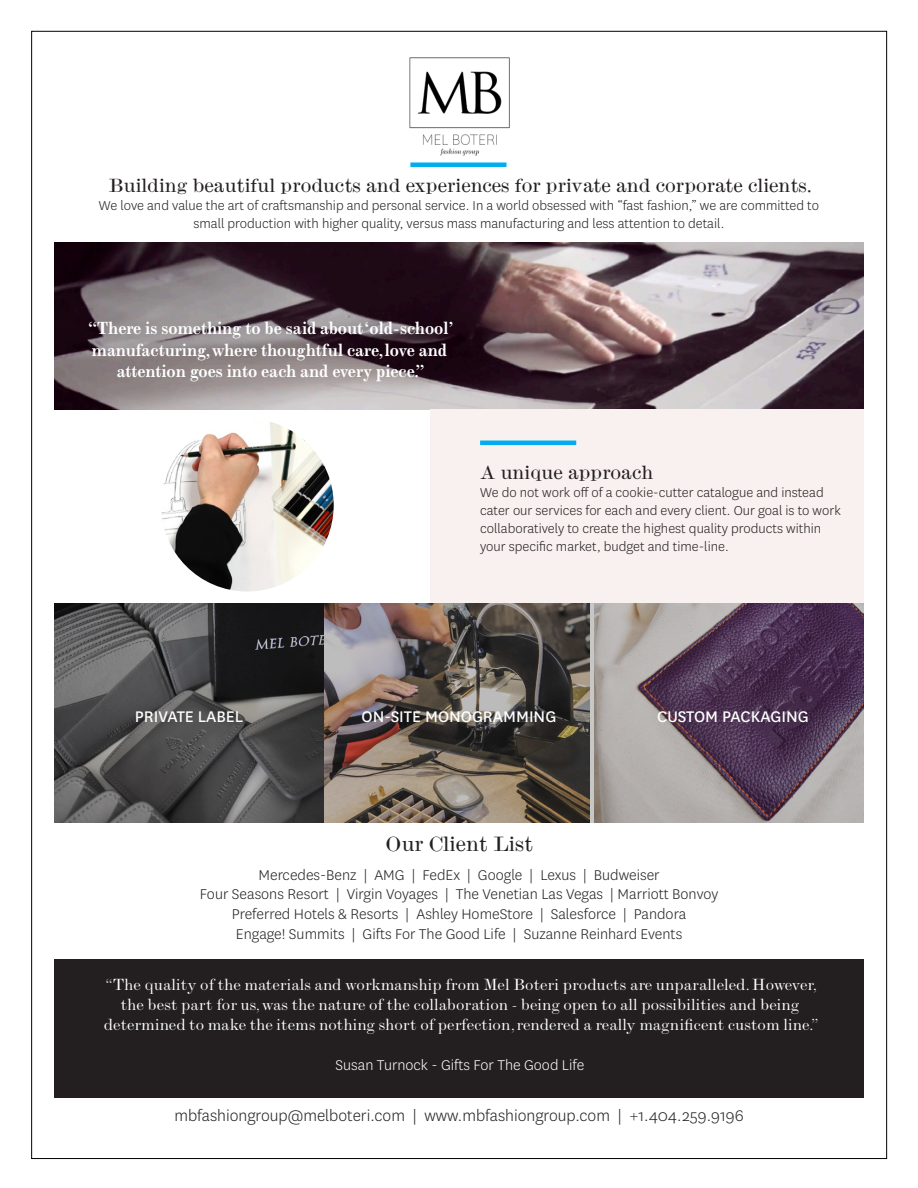
<style>
.page{position:relative;width:918px;height:1188px;background:#fff}
.page>*{position:absolute;margin:0;border:0;box-sizing:border-box;transform-origin:0 0}
.t1{font:expanded 19.5px "Modern MT Std";color:#231f20}
.t2{font:700 18px/21.6px "Modern MT Std";color:#fff}
.t3{font:expanded 18px "Modern MT Std";color:#231f20}
.t4{font:300 18px "National";color:#231f20}
.t5{font:18px "National";color:#fff}
.t6{font:expanded 16.5px/19.8px "Modern MT Std";color:#fff;text-align:center}
.t7{font:300 16.5px "National";color:#231f20}
.t8{font:300 16.5px "National";color:#fff}
.t9{font:300 15px/18px "National";color:#231f20}
</style>
<div class="page">
<img style="left:409px;top:57px;width:101px;height:99px">
<div style="left:410px;top:162px;width:97px;height:5px;background:#00aeef"></div>
<img style="left:54px;top:243px;width:810px;height:166px">
<div style="left:431px;top:409px;width:433px;height:195px;background:#f8f1ef"></div>
<img style="left:161px;top:419px;width:173px;height:173px;border-radius:86px">
<hr style="left:480px;top:441px;width:96px;height:4px;background:#00aeef">
<div style="left:54px;top:959px;width:810px;height:139px;background:#231f20"></div>
<svg style="left:54px;top:603px;width:810px;height:220px;background:#665c5f"></svg>
<p class="t3" style="left:109px;top:174px;width:705px">Building beautiful products and experiences for private and corporate clients.</p>
<p class="t9" style="left:99px;top:196px;width:722px">We love and value the art of craftsmanship and personal service. In a world obsessed with “fast fashion,” we are committed to</p>
<p class="t9" style="left:194px;top:214px;width:532px">small production with higher quality, versus mass manufacturing and less attention to detail.</p>
<p class="t2" style="left:88px;top:317px;width:367px">“There is something to be said about ‘old-school’ manufacturing, where thoughtful care, love and</p>
<p class="t2" style="left:117px;top:360px;width:310px">attention goes into each and every piece.”</p>
<p class="t3" style="left:480px;top:461px;width:175px">A unique approach</p>
<p class="t9" style="left:480px;top:483px;width:362px">We do not work off of a cookie-cutter catalogue and instead cater our services for each and every client. Our goal is to work collaboratively to create the highest quality products within your specific market, budget and time-line.</p>
<p class="t5" style="left:135px;top:704px;width:110px">PRIVATE LABEL</p>
<p class="t5" style="left:362px;top:704px;width:196px">ON-SITE MONOGRAMMING</p>
<p class="t5" style="left:657px;top:704px;width:153px">CUSTOM PACKAGING</p>
<p class="t1" style="left:385px;top:832px;width:150px">Our Client List</p>
<p class="t7" style="left:259px;top:864px;width:403px">Mercedes-Benz | AMG | FedEx | Google | Lexus | Budweiser</p>
<p class="t7" style="left:200px;top:884px;width:520px">Four Seasons Resort | Virgin Voyages | The Venetian Las Vegas | Marriott Bonvoy</p>
<p class="t7" style="left:232px;top:904px;width:456px">Preferred Hotels &amp; Resorts | Ashley HomeStore | Salesforce | Pandora</p>
<p class="t7" style="left:236px;top:924px;width:448px">Engage! Summits | Gifts For The Good Life | Suzanne Reinhard Events</p>
<p class="t6" style="left:105px;top:975px;width:714px">“The quality of the materials and workmanship from Mel Boteri products are unparalleled. However, the best part for us, was the nature of the collaboration - being open to all possibilities and being</p>
<p class="t6" style="left:104px;top:1014px;width:717px">determined to make the items nothing short of perfection, rendered a really magnificent custom line.”</p>
<p class="t8" style="left:336px;top:1054px;width:250px">Susan Turnock - Gifts For The Good Life</p>
<p class="t4" style="left:174px;top:1104px;width:571px">mbfashiongroup@melboteri.com | www.mbfashiongroup.com | +1.404.259.9196</p>
</div>
